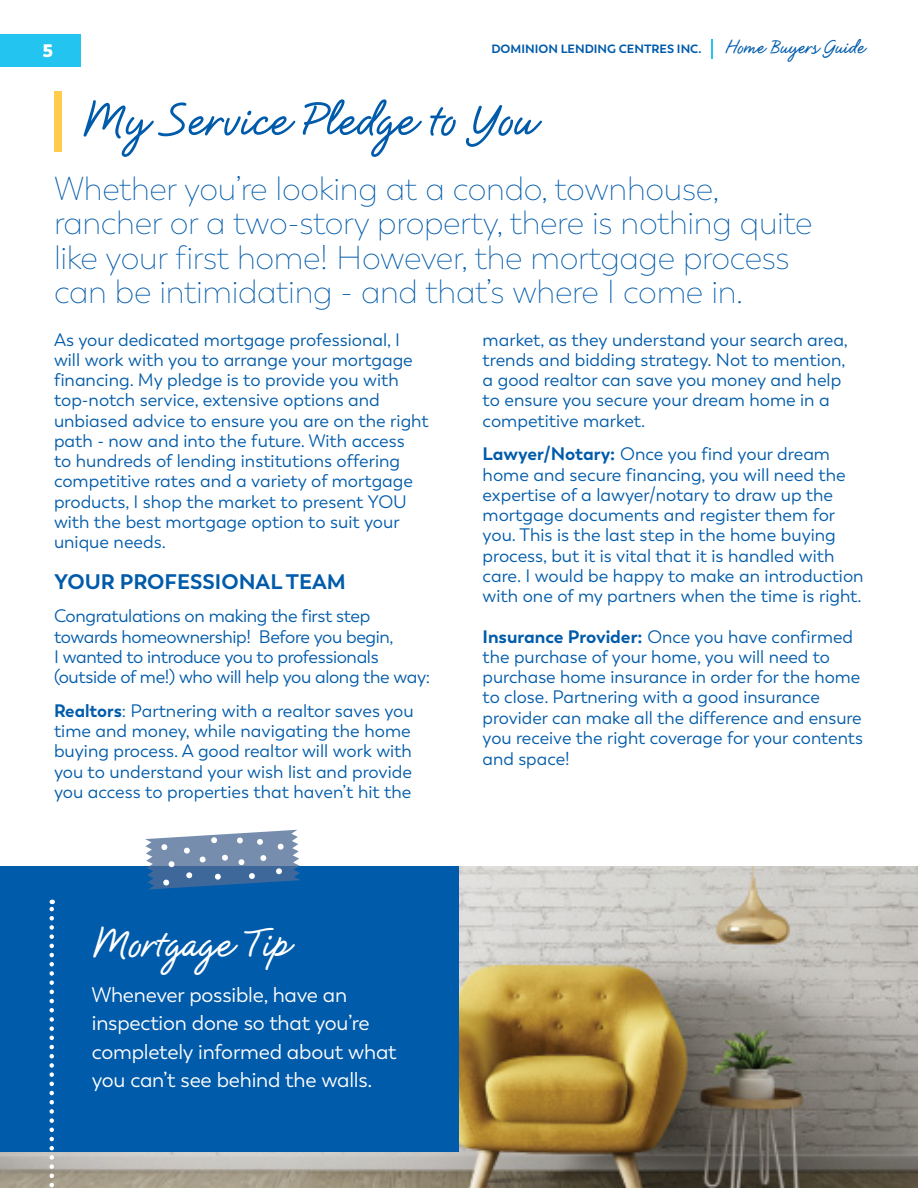
<style>
.page{position:relative;width:918px;height:1188px;background:#fff}
.page>*{position:absolute;margin:0;border:0;box-sizing:border-box;transform-origin:0 0}
.t1{font:700 52.5px "Natural Script";color:#005baa}
.t2{font:700 45px "Natural Script";color:#fff}
.t3{font:200 33px/34.5px "Trenda";letter-spacing:-.01em;color:#005baa}
.t4{font:21px/28.5px "Trenda";letter-spacing:-.01em;color:#fff}
.t5{font:700 21px "Trenda";color:#005baa}
.t6{font:18px/20.2px "Trenda";color:#005baa}
.t7{font:18px/20.2px "Trenda";letter-spacing:-.02em;color:#005baa}
.t8{font:800 18px "Trenda";color:#fff}
.t9{font:700 12px "Trenda";color:#005baa}
.s1{font-family:"Natural Script";font-size:21px}
.s2{font-weight:700}
</style>
<div class="page">
<svg style="left:711px;top:40px;width:2px;height:19px"></svg>
<div style="left:0;top:35px;width:81px;height:32px;background:#24c4f0"></div>
<div style="left:54px;top:92px;width:7px;height:60px;background:#ffcc4e"></div>
<img style="left:0;top:866px;width:918px;height:322px">
<div style="left:0;top:866px;width:459px;height:285px;background:#005baa"></div>
<svg style="left:50px;top:900px;width:4px;height:288px"></svg>
<svg style="left:145px;top:830px;width:155px;height:60px"></svg>
<p class="t8" style="left:43px;top:39px;width:12px">5</p>
<p class="t9" style="left:491px;top:42px;width:375px">DOMINION LENDING CENTRES INC. <span class="s1">Home Buyers Guide</span></p>
<h1 class="t1" style="left:82px;top:86px;width:456px">My Service Pledge to You</h1>
<h3 class="t3" style="left:54px;top:172px;width:760px">Whether you’re looking at a condo, townhouse, rancher or a two-story property, there is nothing quite like your first home! However, the mortgage process can be intimidating - and that’s where I come in.</h3>
<p class="t6" style="left:54px;top:330px;width:376px">As your dedicated mortgage professional, I will work with you to arrange your mortgage financing. My pledge is to provide you with top-notch service, extensive options and unbiased advice to ensure you are on the right path - now and into the future. With access<br>to hundreds of lending institutions offering competitive rates and a variety of mortgage products, I shop the market to present YOU with the best mortgage option to suit your unique needs.</p>
<p class="t5" style="left:54px;top:568px;width:293px">YOUR PROFESSIONAL TEAM</p>
<p class="t7" style="left:54px;top:606px;width:378px">Congratulations on making the first step towards homeownership! Before you begin,<br>I wanted to introduce you to professionals (outside of me!) who will help you along the way:</p>
<p class="t6" style="left:54px;top:701px;width:361px"><span class="s2">Realtors</span>: Partnering with a realtor saves you time and money, while navigating the home buying process. A good realtor will work with you to understand your wish list and provide you access to properties that haven’t hit the</p>
<h2 class="t2" style="left:92px;top:914px;width:200px">Mortgage Tip</h2>
<p class="t4" style="left:92px;top:981px;width:306px">Whenever possible, have an inspection done so that you’re completely informed about what you can’t see behind the walls.</p>
<p class="t6" style="left:483px;top:330px;width:367px">market, as they understand your search area, trends and bidding strategy. Not to mention, a good realtor can save you money and help to ensure you secure your dream home in a competitive market.</p>
<p class="t6" style="left:483px;top:444px;width:383px"><span class="s2">Lawyer/Notary:</span> Once you find your dream home and secure financing, you will need the expertise of a lawyer/notary to draw up the mortgage documents and register them for you. This is the last step in the home buying process, but it is vital that it is handled with care. I would be happy to make an introduction with one of my partners when the time is right.</p>
<p class="t6" style="left:483px;top:627px;width:382px"><span class="s2">Insurance Provider:</span> Once you have confirmed the purchase of your home, you will need to purchase home insurance in order for the home to close. Partnering with a good insurance provider can make all the difference and ensure you receive the right coverage for your contents and space!</p>
</div>
